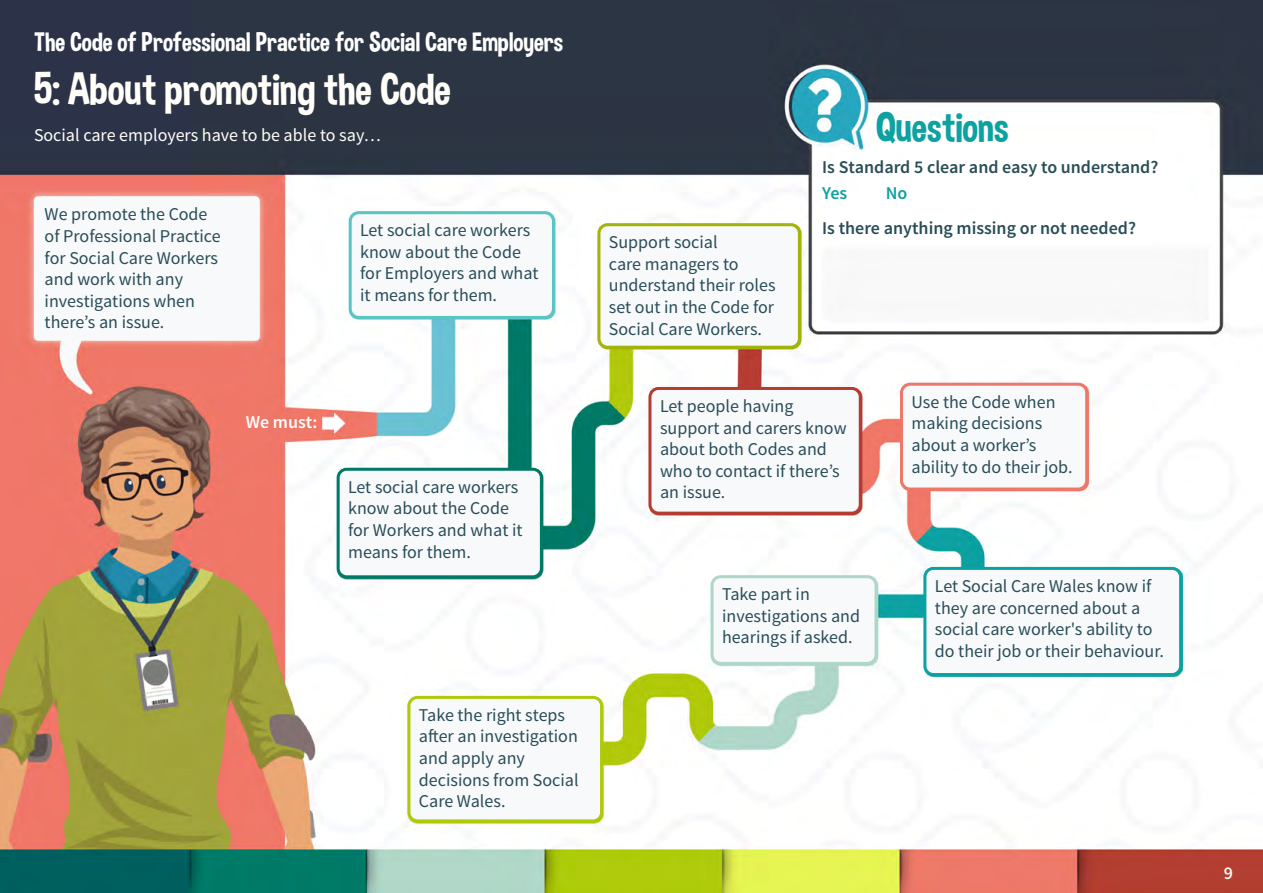
<style>
.page{position:relative;width:1263px;height:893px;background:#fff}
.page>*{position:absolute;margin:0;border:0;box-sizing:border-box;transform-origin:0 0}
.t1{font:45px "Dimbo";color:#fffef9}
.t2{font:42px "Dimbo";color:#0da1a1}
.t3{font:27px "Dimbo";color:#fff}
.t4{font:18px/21.6px "Source Sans Pro";color:#294d57}
.t5{font:600 18px "Source Sans Pro";color:#294d57}
.t6{font:18px "Source Sans Pro";color:#fffef9}
.t7{font:600 18px "Source Sans Pro";color:#fff}
.t8{font:600 18px "Source Sans Pro";color:#0da1a1}
.t9{font:600 18px "Source Sans Pro";color:#f9f8f3}
</style>
<div class="page">
<img style="left:0;top:0;width:1263px;height:893px">
<div style="left:901px;top:384px;width:186px;height:105px;background:#f7f9fb;border-radius:9px"></div>
<div style="left:900px;top:383px;width:188px;height:107px;border:3px solid #ed7869;border-radius:9px"></div>
<div style="left:350px;top:213px;width:203px;height:104px;background:#f7f9fb;border-radius:9px"></div>
<div style="left:349px;top:211px;width:206px;height:108px;border:3px solid #5bc5c5;border-radius:9px"></div>
<div style="left:338px;top:469px;width:203px;height:108px;background:#f7f9fb;border-radius:9px"></div>
<div style="left:337px;top:468px;width:206px;height:110px;border:3px solid #007a66;border-radius:9px"></div>
<div style="left:599px;top:225px;width:200px;height:122px;background:#f7f9fb;border-radius:9px"></div>
<div style="left:597px;top:223px;width:204px;height:126px;border:3px solid #a3b30a;border-radius:9px"></div>
<div style="left:650px;top:388px;width:210px;height:125px;background:#f7f9fb;border-radius:9px"></div>
<div style="left:648px;top:387px;width:214px;height:128px;border:3px solid #b33d33;border-radius:9px"></div>
<div style="left:925px;top:568px;width:255px;height:106px;background:#f7f9fb;border-radius:9px"></div>
<div style="left:923px;top:567px;width:259px;height:109px;border:3px solid #0da1a1;border-radius:9px"></div>
<div style="left:712px;top:577px;width:164px;height:86px;background:#f7f9fb;border-radius:9px"></div>
<div style="left:711px;top:575px;width:166px;height:90px;border:3px solid #b0d6c9;border-radius:9px"></div>
<div style="left:409px;top:697px;width:192px;height:124px;background:#f7f9fb;border-radius:9px"></div>
<div style="left:407px;top:696px;width:196px;height:126px;border:3px solid #b0c90a;border-radius:9px"></div>
<div style="left:26px;top:188px;width:241px;height:160px;background:#fff;opacity:.36"></div>
<div style="left:34px;top:196px;width:225px;height:144px;background:#f7f9fb;border-radius:4px"></div>
<p class="t3" style="left:34px;top:26px;width:531px">The Code of Professional Practice for Social Care Employers</p>
<p class="t1" style="left:34px;top:62px;width:418px">5: About promoting the Code</p>
<p class="t6" style="left:34px;top:124px;width:348px">Social care employers have to be able to say…</p>
<p class="t4" style="left:45px;top:204px;width:178px">We promote the Code of Professional Practice for Social Care Workers and work with any investigations when there’s an issue.</p>
<p class="t4" style="left:360px;top:220px;width:180px">Let social care workers know about the Code for Employers and what it means for them.</p>
<p class="t7" style="left:246px;top:410px;width:73px">We must:</p>
<p class="t4" style="left:348px;top:476px;width:176px">Let social care workers know about the Code for Workers and what it means for them.</p>
<p class="t4" style="left:419px;top:704px;width:161px">Take the right steps after an investigation and apply any decisions from Social<br>Care Wales.</p>
<p class="t4" style="left:609px;top:232px;width:168px">Support social<br>care managers to understand their roles set out in the Code for<br>Social Care Workers.</p>
<p class="t2" style="left:876px;top:102px;width:134px">Questions</p>
<p class="t5" style="left:822px;top:156px;width:338px">Is Standard 5 clear and easy to understand?</p>
<p class="t8" style="left:822px;top:182px;width:26px">Yes</p>
<p class="t8" style="left:886px;top:182px;width:23px">No</p>
<p class="t5" style="left:822px;top:216px;width:315px">Is there anything missing or not needed?</p>
<p class="t4" style="left:660px;top:395px;width:188px">Let people having support and carers know about both Codes and who to contact if there’s an issue.</p>
<p class="t4" style="left:722px;top:584px;width:139px">Take part in investigations and hearings if asked.</p>
<p class="t4" style="left:911px;top:391px;width:163px">Use the Code when making decisions about a worker’s ability to do their job.</p>
<p class="t4" style="left:935px;top:575px;width:231px">Let Social Care Wales know if they are concerned about a social care worker's ability to do their job or their behaviour.</p>
<p class="t9" style="left:1224px;top:861px;width:11px">9</p>
</div>
